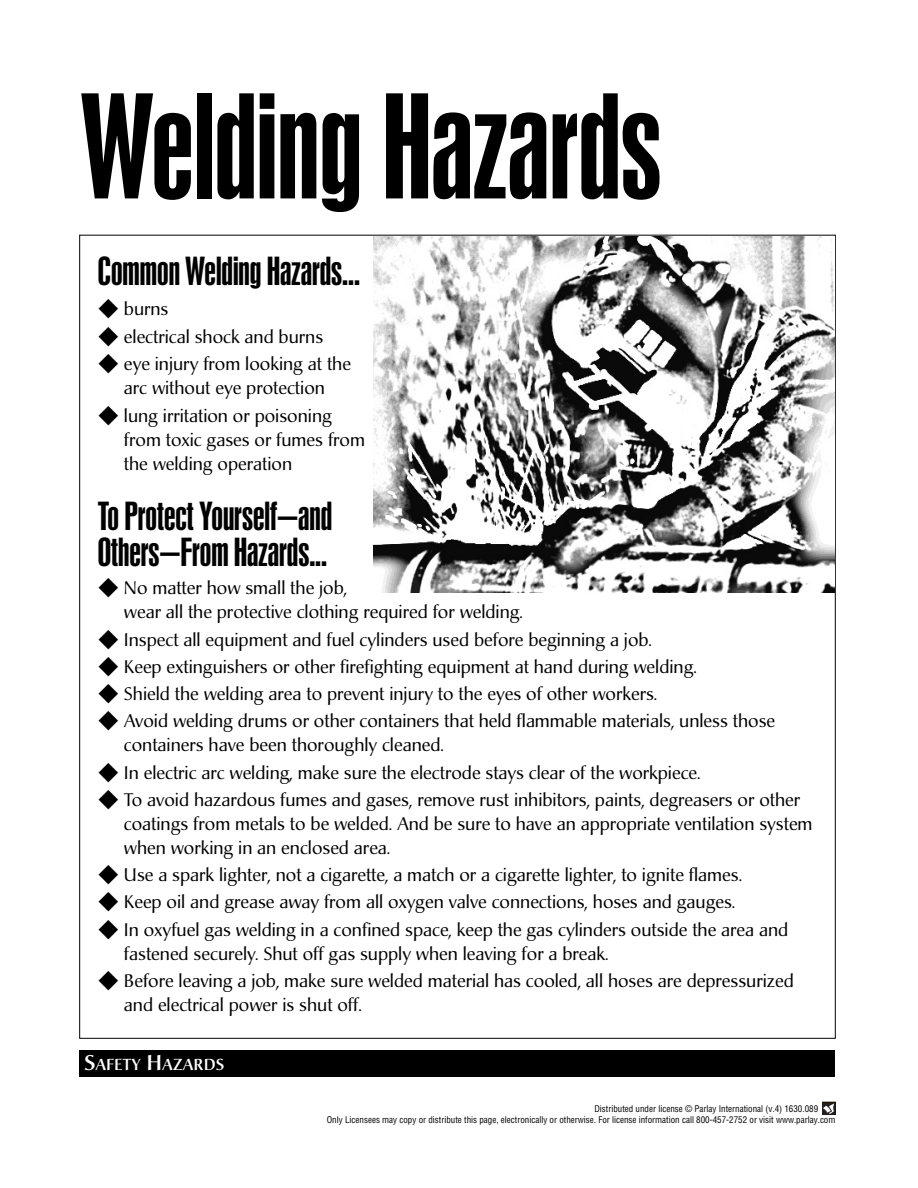
<style>
.page{position:relative;width:918px;height:1188px;background:#fff}
.page>*{position:absolute;margin:0;border:0;box-sizing:border-box;transform-origin:0 0}
.t1{font:700 133.5px "Hadrian";color:#000}
.t2{font:700 36px/36px "Hadrian";color:#000}
.t3{font:18px/24px "Christiana";color:#000}
.t4{font:500 15.75px "Christiana";letter-spacing:.02em;color:#fff}
.t5{font:condensed 9px "Helvetica";color:#000}
.s1{font-size:21px}
</style>
<div class="page">
<svg style="left:822px;top:1102px;width:14px;height:13px"></svg>
<div style="left:80px;top:1051px;width:756px;height:26px;background:#000"></div>
<img style="left:373px;top:236px;width:462px;height:356px">
<h1 class="t1" style="left:81px;top:87px;width:582px">Welding Hazards</h1>
<h2 class="t2" style="left:98px;top:254px;width:264px">Common Welding Hazards...</h2>
<p class="t3" style="left:98px;top:298px;width:72px">◆ burns</p>
<p class="t3" style="left:98px;top:326px;width:227px">◆ electrical shock and burns</p>
<p class="t3" style="left:98px;top:354px;width:255px;text-align:center">◆ eye injury from looking at the arc without eye protection</p>
<p class="t3" style="left:124px;top:406px;width:243px;text-indent:-26px">◆ lung irritation or poisoning from toxic gases or fumes from the welding operation</p>
<h2 class="t2" style="left:98px;top:499px;width:236px">To Protect Yourself—and<br>Others—From Hazards...</h2>
<p class="t3" style="left:124px;top:578px;width:401px;text-indent:-26px">◆ No matter how small the job,<br>wear all the protective clothing required for welding.</p>
<p class="t3" style="left:98px;top:629px;width:556px">◆ Inspect all equipment and fuel cylinders used before beginning a job.</p>
<p class="t3" style="left:98px;top:657px;width:600px">◆ Keep extinguishers or other firefighting equipment at hand during welding.</p>
<p class="t3" style="left:98px;top:684px;width:561px">◆ Shield the welding area to prevent injury to the eyes of other workers.</p>
<p class="t3" style="left:124px;top:711px;width:653px;text-indent:-26px">◆ Avoid welding drums or other containers that held flammable materials, unless those containers have been thoroughly cleaned.</p>
<p class="t3" style="left:98px;top:762px;width:604px">◆ In electric arc welding, make sure the electrode stays clear of the workpiece.</p>
<p class="t3" style="left:124px;top:790px;width:690px;text-indent:-26px">◆ To avoid hazardous fumes and gases, remove rust inhibitors, paints, degreasers or other coatings from metals to be welded. And be sure to have an appropriate ventilation system when working in an enclosed area.</p>
<p class="t3" style="left:98px;top:865px;width:646px">◆ Use a spark lighter, not a cigarette, a match or a cigarette lighter, to ignite flames.</p>
<p class="t3" style="left:98px;top:892px;width:639px">◆ Keep oil and grease away from all oxygen valve connections, hoses and gauges.</p>
<p class="t3" style="left:124px;top:919px;width:666px;text-indent:-26px">◆ In oxyfuel gas welding in a confined space, keep the gas cylinders outside the area and fastened securely. Shut off gas supply when leaving for a break.</p>
<p class="t3" style="left:124px;top:970px;width:671px;text-indent:-26px">◆ Before leaving a job, make sure welded material has cooled, all hoses are depressurized and electrical power is shut off.</p>
<p class="t4" style="left:84px;top:1058px;width:142px"><span class="s1">S</span>AFETY <span class="s1">H</span>AZARDS</p>
<p class="t5" style="left:594px;top:1106px;width:225px">Distributed under license © Parlay International (v.4) 1630.089</p>
<p class="t5" style="left:327px;top:1117px;width:510px">Only Licensees may copy or distribute this page, electronically or otherwise. For license information call 800-457-2752 or visit www.parlay.com</p>
</div>
